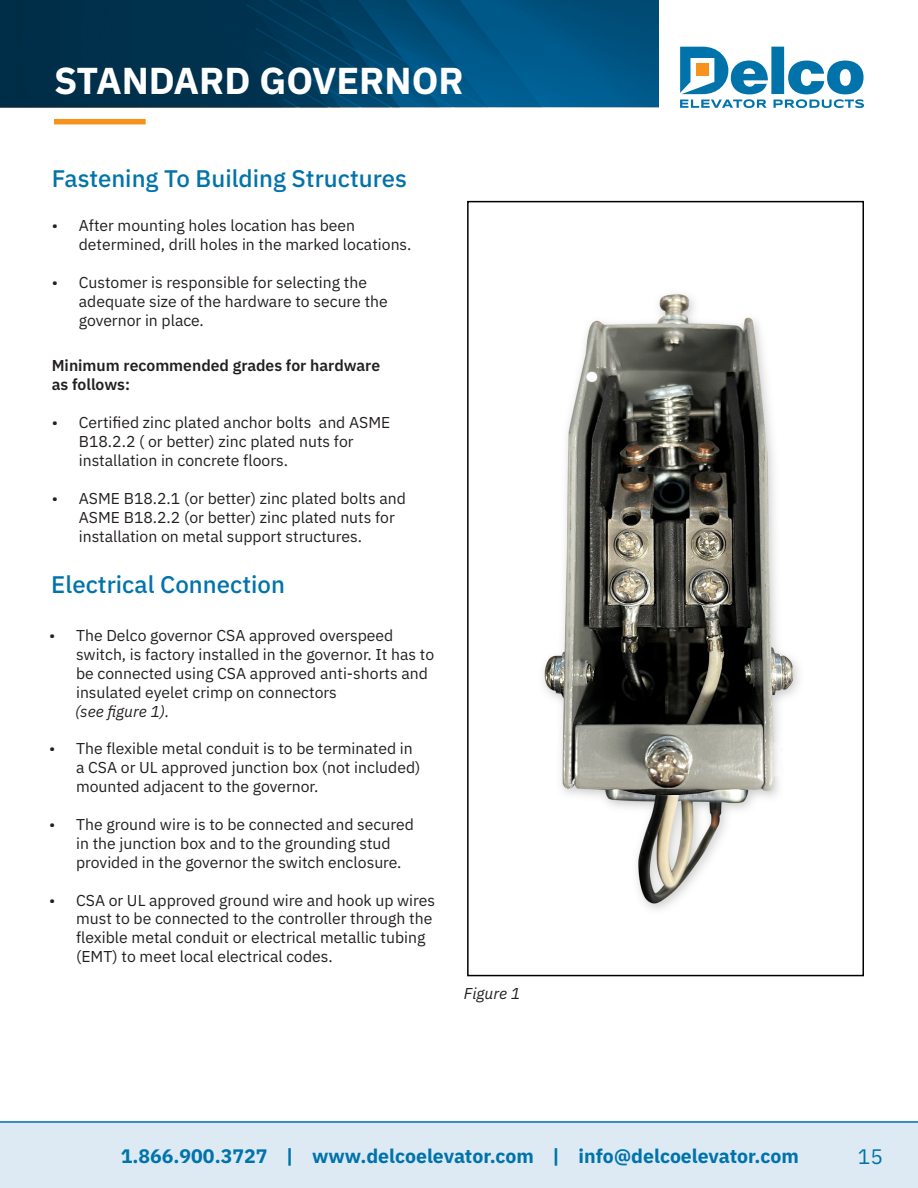
<style>
.page{position:relative;width:918px;height:1188px;background:#fff}
.page>*{position:absolute;margin:0;border:0;box-sizing:border-box;transform-origin:0 0}
.t1{font:700 37.5px "IBM Plex Sans";color:#fff}
.Paragraph_Style_1{font:500 24px "IBM Plex Sans";color:#0073ab}
.t2{font:21px "IBM Plex Sans";color:#0073ab}
.t3{font:700 19.5px "IBM Plex Sans";color:#0073ab}
.D_Text{font:15.75px/18.9px "IBM Plex Sans";color:#231f20}
.D_Text-2{font:600 15.75px "IBM Plex Sans";color:#231f20}
.D_Text-3{font:italic 15.75px "IBM Plex Sans";color:#231f20}
</style>
<div class="page">
<svg style="left:680px;top:47px;width:184px;height:61px"></svg>
<svg style="left:0;top:0;width:659px;height:107px;background:#004267"></svg>
<div style="left:54px;top:119px;width:92px;height:5px;background:#f7931d"></div>
<div style="left:0;top:1121px;width:918px;height:67px;background:#ddeaf4"></div>
<hr style="left:0;top:1121px;width:918px;height:2px;background:#0073ab">
<img style="left:543px;top:294px;width:256px;height:616px">
<div style="left:467px;top:201px;width:397px;height:775px;border:2px solid #000"></div>
<h1 class="t1" style="left:54px;top:51px;width:411px">STANDARD GOVERNOR</h1>
<p class="Paragraph_Style_1" style="left:52px;top:160px;width:357px">Fastening To Building Structures</p>
<p class="D_Text" style="left:79px;top:215px;width:334px;text-indent:-27px">• After mounting holes location has been determined, drill holes in the marked locations.</p>
<p class="D_Text" style="left:79px;top:272px;width:310px;text-indent:-27px">• Customer is responsible for selecting the adequate size of the hardware to secure the governor in place.</p>
<p class="D_Text-2" style="left:52px;top:353px;width:330px">Minimum recommended grades for hardware</p>
<p class="D_Text-2" style="left:52px;top:372px;width:80px">as follows:</p>
<p class="D_Text" style="left:79px;top:412px;width:313px;text-indent:-27px">• Certified zinc plated anchor bolts and ASME<br>B18.2.2 ( or better) zinc plated nuts for installation in concrete floors.</p>
<p class="D_Text" style="left:79px;top:488px;width:329px;text-indent:-27px">• ASME B18.2.1 (or better) zinc plated bolts and<br>ASME B18.2.2 (or better) zinc plated nuts for installation on metal support structures.</p>
<p class="Paragraph_Style_1" style="left:51px;top:566px;width:235px">Electrical Connection</p>
<p class="D_Text" style="left:76px;top:625px;width:360px;text-indent:-27px">• The Delco governor CSA approved overspeed switch, is factory installed in the governor. It has to be connected using CSA approved anti-shorts and insulated eyelet crimp on connectors</p>
<p class="D_Text-3" style="left:75px;top:699px;width:96px">(see figure 1).</p>
<p class="D_Text" style="left:76px;top:738px;width:346px;text-indent:-27px">• The flexible metal conduit is to be terminated in a CSA or UL approved junction box (not included) mounted adjacent to the governor.</p>
<p class="D_Text" style="left:76px;top:814px;width:339px;text-indent:-27px">• The ground wire is to be connected and secured in the junction box and to the grounding stud provided in the governor the switch enclosure.</p>
<p class="D_Text" style="left:76px;top:889px;width:361px;text-indent:-27px">• CSA or UL approved ground wire and hook up wires must to be connected to the controller through the flexible metal conduit or electrical metallic tubing (EMT) to meet local electrical codes.</p>
<p class="D_Text-3" style="left:464px;top:981px;width:58px">Figure 1</p>
<p class="t3" style="left:121px;top:1141px;width:680px">1.866.900.3727 | www.delcoelevator.com | info@delcoelevator.com</p>
<h3 class="t2" style="left:858px;top:1140px;width:27px">15</h3>
</div>
